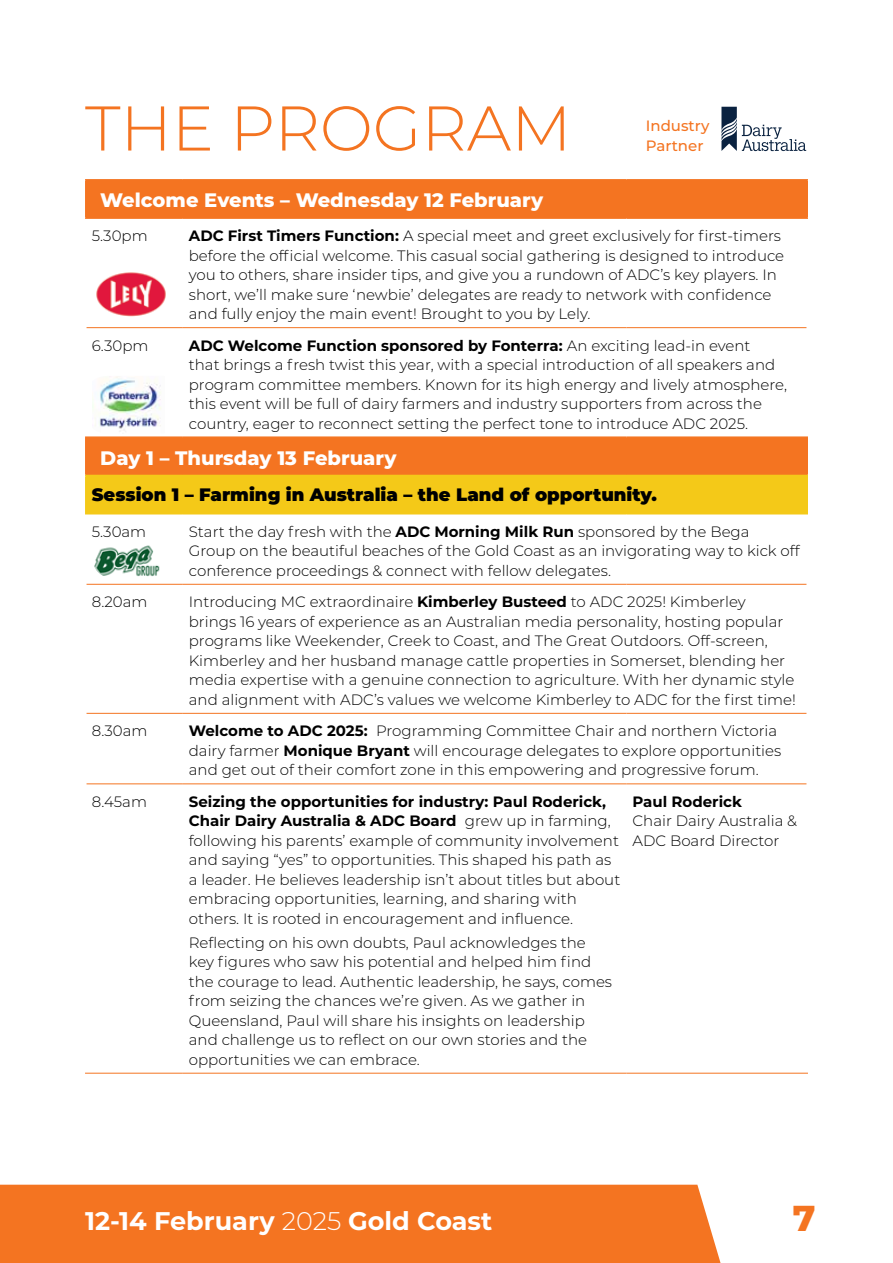
<style>
.page{position:relative;width:893px;height:1263px;background:#fff}
.page>*{position:absolute;margin:0;border:0;box-sizing:border-box;transform-origin:0 0}
.t1{font:300 63px "Montserrat";color:#f47421}
.t2{font:800 36px "Montserrat";color:#f47421}
.t3{font:700 25.5px "Montserrat";color:#fff}
.t4{font:800 19.5px "Montserrat";color:#fff}
.t5{font:900 18px "Montserrat";color:#000}
.t6{font:300 15px/19.5px "Montserrat";color:#000}
.t7{font:500 15px/19.5px "Montserrat";color:#f47421}
.t8{font:700 15px "Montserrat";color:#000}
.s1{font-weight:700}
.s2{font-weight:300}
</style>
<div class="page">
<div style="left:0;top:1185px;width:721px;height:78px;background:#f47421"></div>
<div style="left:87px;top:181px;width:719px;height:294px;background:#f47421"></div>
<svg style="left:87px;top:219px;width:719px;height:217px"></svg>
<div style="left:86px;top:475px;width:721px;height:39px;background:#f4c918"></div>
<hr style="left:182px;top:219px;width:2px;height:108px;background:#fff">
<hr style="left:182px;top:328px;width:2px;height:108px;background:#fff">
<hr style="left:85px;top:179px;width:98px;height:2px;background:#f47421">
<hr style="left:85px;top:181px;width:2px;height:36px;background:#f47421">
<hr style="left:183px;top:179px;width:443px;height:2px;background:#f47421">
<hr style="left:626px;top:179px;width:182px;height:2px;background:#f47421">
<hr style="left:806px;top:181px;width:2px;height:36px;background:#f47421">
<hr style="left:85px;top:217px;width:98px;height:2px;background:#f47421">
<hr style="left:183px;top:217px;width:443px;height:2px;background:#f47421">
<hr style="left:626px;top:217px;width:182px;height:2px;background:#f47421">
<hr style="left:85px;top:436px;width:98px;height:2px;background:#f47421">
<hr style="left:85px;top:438px;width:2px;height:37px;background:#f47421">
<hr style="left:183px;top:436px;width:443px;height:2px;background:#f47421">
<hr style="left:626px;top:436px;width:182px;height:2px;background:#f47421">
<hr style="left:806px;top:438px;width:2px;height:37px;background:#f47421">
<hr style="left:85px;top:475px;width:98px;height:1px;background:#f4c918">
<hr style="left:85px;top:476px;width:2px;height:37px;background:#f4c918">
<hr style="left:626px;top:475px;width:182px;height:1px;background:#f4c918">
<hr style="left:806px;top:476px;width:2px;height:37px;background:#f4c918">
<hr style="left:85px;top:513px;width:98px;height:1px;background:#f4c918">
<hr style="left:626px;top:513px;width:182px;height:1px;background:#f4c918">
<hr style="left:87px;top:327px;width:96px;height:1px;background:#f47421">
<hr style="left:183px;top:327px;width:443px;height:1px;background:#f47421">
<hr style="left:626px;top:327px;width:180px;height:1px;background:#f47421">
<hr style="left:87px;top:713px;width:96px;height:1px;background:#f47421">
<hr style="left:183px;top:713px;width:443px;height:1px;background:#f47421">
<hr style="left:626px;top:713px;width:180px;height:1px;background:#f47421">
<hr style="left:87px;top:783px;width:96px;height:1px;background:#f47421">
<hr style="left:183px;top:783px;width:443px;height:1px;background:#f47421">
<hr style="left:626px;top:783px;width:180px;height:1px;background:#f47421">
<hr style="left:85px;top:1073px;width:98px;height:1px;background:#f47421">
<hr style="left:183px;top:1073px;width:443px;height:1px;background:#f47421">
<hr style="left:626px;top:1073px;width:182px;height:1px;background:#f47421">
<hr style="left:87px;top:584px;width:96px;height:1px;background:#f47421">
<hr style="left:183px;top:584px;width:443px;height:1px;background:#f47421">
<hr style="left:626px;top:584px;width:180px;height:1px;background:#f47421">
<svg style="left:87px;top:376px;width:85px;height:57px"></svg>
<img style="left:92px;top:376px;width:73px;height:57px">
<svg style="left:88px;top:265px;width:86px;height:58px"></svg>
<img style="left:95px;top:271px;width:72px;height:46px">
<img style="left:94px;top:545px;width:66px;height:32px">
<svg style="left:721px;top:107px;width:85px;height:44px"></svg>
<h1 class="t1" style="left:85px;top:85px;width:488px">THE PROGRAM</h1>
<p class="t7" style="left:646px;top:116px;width:65px">Industry<br>Partner</p>
<h3 class="t4" style="left:100px;top:186px;width:444px">Welcome Events – Wednesday 12 February</h3>
<p class="t6" style="left:92px;top:226px;width:57px">5.30pm</p>
<p class="t6" style="left:189px;top:226px;width:597px"><span class="s1">ADC First Timers Function:</span> A special meet and greet exclusively for first-timers before the official welcome. This casual social gathering is designed to introduce you to others, share insider tips, and give you a rundown of ADC’s key players. In short, we’ll make sure ‘newbie’ delegates are ready to network with confidence and fully enjoy the main event! Brought to you by Lely.</p>
<p class="t6" style="left:92px;top:335px;width:58px">6.30pm</p>
<p class="t6" style="left:189px;top:335px;width:600px"><span class="s1">ADC Welcome Function sponsored by Fonterra:</span> An exciting lead-in event<br>that brings a fresh twist this year, with a special introduction of all speakers and program committee members. Known for its high energy and lively atmosphere, this event will be full of dairy farmers and industry supporters from across the country, eager to reconnect setting the perfect tone to introduce ADC 2025.</p>
<h3 class="t4" style="left:100px;top:443px;width:298px">Day 1 – Thursday 13 February</h3>
<p class="t5" style="left:92px;top:481px;width:567px">Session 1 – Farming in Australia – the Land of opportunity.</p>
<p class="t6" style="left:92px;top:521px;width:56px">5.30am</p>
<p class="t6" style="left:189px;top:521px;width:612px">Start the day fresh with the <span class="s1">ADC Morning Milk Run</span> sponsored by the Bega<br>Group on the beautiful beaches of the Gold Coast as an invigorating way to kick off conference proceedings &amp; connect with fellow delegates.</p>
<p class="t6" style="left:92px;top:592px;width:57px">8.20am</p>
<p class="t6" style="left:189px;top:592px;width:609px">Introducing MC extraordinaire <span class="s1">Kimberley Busteed</span> to ADC 2025! Kimberley brings 16 years of experience as an Australian media personality, hosting popular programs like Weekender, Creek to Coast, and The Great Outdoors. Off-screen, Kimberley and her husband manage cattle properties in Somerset, blending her media expertise with a genuine connection to agriculture. With her dynamic style and alignment with ADC’s values we welcome Kimberley to ADC for the first time!</p>
<p class="t6" style="left:92px;top:721px;width:57px">8.30am</p>
<p class="t6" style="left:189px;top:721px;width:594px"><span class="s1">Welcome to ADC 2025:</span> Programming Committee Chair and northern Victoria dairy farmer <span class="s1">Monique Bryant</span> will encourage delegates to explore opportunities and get out of their comfort zone in this empowering and progressive forum.</p>
<p class="t6" style="left:92px;top:791px;width:57px">8.45am</p>
<p class="t6" style="left:189px;top:791px;width:433px"><span class="s1">Seizing the opportunities for industry: Paul Roderick, Chair Dairy Australia &amp; ADC Board</span> grew up in farming, following his parents’ example of community involvement and saying “yes” to opportunities. This shaped his path as a leader. He believes leadership isn’t about titles but about embracing opportunities, learning, and sharing with others. It is rooted in encouragement and influence.</p>
<p class="t6" style="left:189px;top:932px;width:425px">Reflecting on his own doubts, Paul acknowledges the key figures who saw his potential and helped him find the courage to lead. Authentic leadership, he says, comes from seizing the chances we’re given. As we gather in Queensland, Paul will share his insights on leadership and challenge us to reflect on our own stories and the opportunities we can embrace.</p>
<p class="t8" style="left:632px;top:791px;width:111px">Paul Roderick</p>
<p class="t6" style="left:632px;top:811px;width:166px">Chair Dairy Australia &amp;<br>ADC Board Director</p>
<h3 class="t3" style="left:85px;top:1202px;width:409px">12-14 February <span class="s2">2025</span> Gold Coast</h3>
<h2 class="t2" style="left:793px;top:1192px;width:24px">7</h2>
</div>
